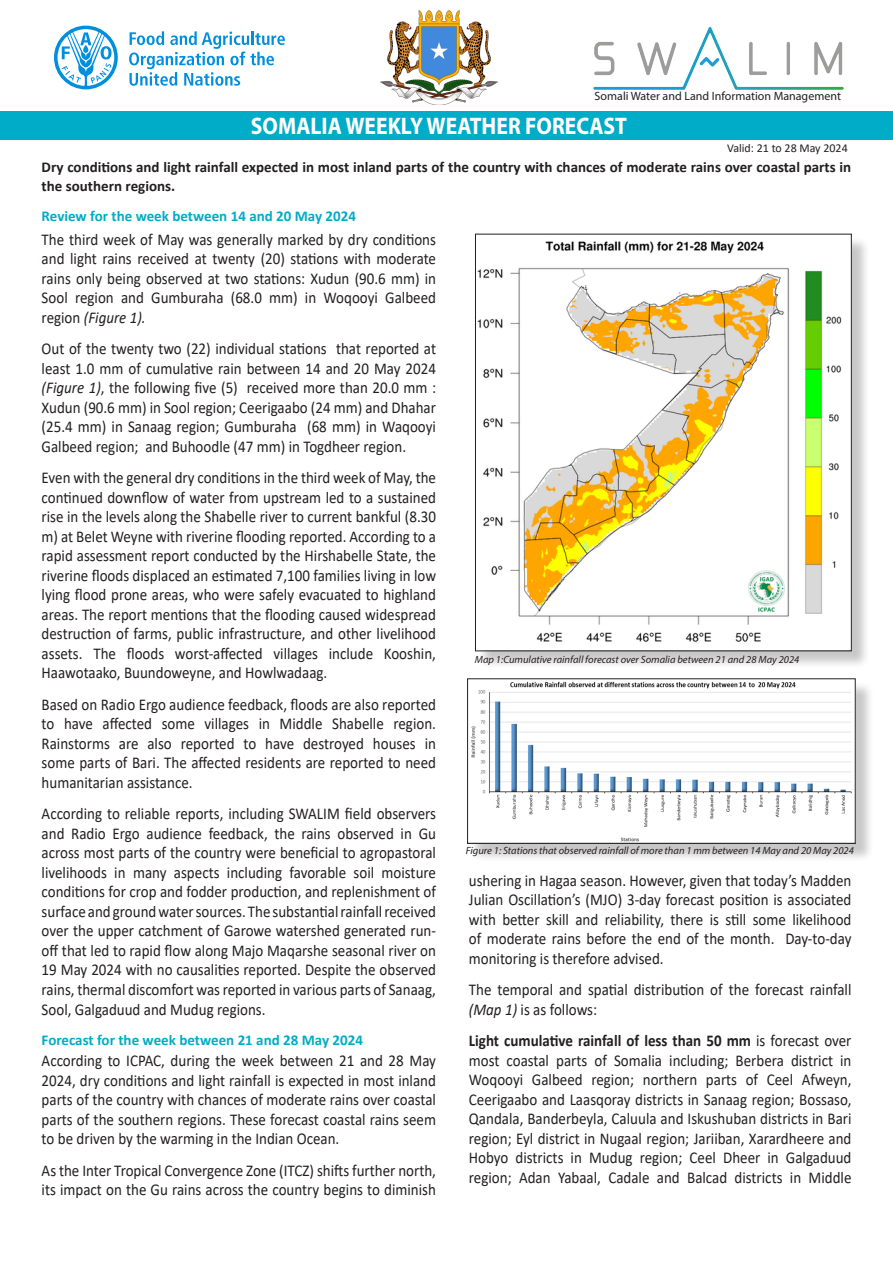
<style>
.page{position:relative;width:893px;height:1263px;background:#fff}
.page>*{position:absolute;margin:0;border:0;box-sizing:border-box;transform-origin:0 0}
.t1{font:700 24px "Myriad Pro";color:#fff;scale:.9 1}
.t2{font:16.5px/19.5px "Calibri";color:#231f20;text-align:justify;scale:.91 1}
.t3{font:700 15px/19.5px "Calibri";color:#231f20}
.t4{font:700 15px "Calibri";color:#00acc8}
.t5{font:12px "Myriad Pro";color:#231f20}
.t6{font:12px "Calibri";color:#231f20}
.t7{font:italic 10.5px "Myriad Pro";color:#231f20}
.s1{font-style:italic}
.s2{font-weight:700}
</style>
<div class="page">
<img style="left:593px;top:28px;width:250px;height:61px">
<div style="left:0;top:111px;width:893px;height:29px;background:#00acc8"></div>
<img style="left:380px;top:10px;width:118px;height:95px">
<svg style="left:54px;top:26px;width:64px;height:63px"></svg>
<svg style="left:129px;top:31px;width:156px;height:55px"></svg>
<div style="left:478px;top:236px;width:392px;height:434px;background:#231f20;opacity:.25"></div>
<img style="left:477px;top:236px;width:372px;height:413px">
<div style="left:470px;top:681px;width:404px;height:181px;background:#231f20;opacity:.25"></div>
<img style="left:470px;top:681px;width:383px;height:160px">
<p class="t5" style="left:595px;top:88px;width:248px">Somali Water and Land Information Management</p>
<p class="t1" style="left:251px;top:110px;width:419px">SOMALIA WEEKLY WEATHER FORECAST</p>
<p class="t6" style="left:727px;top:140px;width:122px">Valid: 21 to 28 May 2024</p>
<p class="t3" style="left:42px;top:157px;width:811px">Dry conditions and light rainfall expected in most inland parts of the country with chances of moderate rains over coastal parts in the southern regions.</p>
<p class="t4" style="left:42px;top:205px;width:316px">Review for the week between 14 and 20 May 2024</p>
<p class="t2" style="left:42px;top:229px;width:435px">The third week of May was generally marked by dry conditions and light rains received at twenty (20) stations with moderate rains only being observed at two stations: Xudun (90.6 mm) in Sool region and Gumburaha (68.0 mm) in Woqooyi Galbeed region <span class="s1">(Figure 1).</span></p>
<p class="t2" style="left:42px;top:339px;width:435px">Out of the twenty two (22) individual stations that reported at least 1.0 mm of cumulative rain between 14 and 20 May 2024 <span class="s1">(Figure 1)</span>, the following five (5) received more than 20.0 mm :<br>Xudun (90.6 mm) in Sool region; Ceerigaabo (24 mm) and Dhahar (25.4 mm) in Sanaag region; Gumburaha (68 mm) in Waqooyi Galbeed region; and Buhoodle (47 mm) in Togdheer region.</p>
<p class="t2" style="left:42px;top:468px;width:435px">Even with the general dry conditions in the third week of May, the continued downflow of water from upstream led to a sustained rise in the levels along the Shabelle river to current bankful (8.30 m) at Belet Weyne with riverine flooding reported. According to a rapid assessment report conducted by the Hirshabelle State, the riverine floods displaced an estimated 7,100 families living in low lying flood prone areas, who were safely evacuated to highland areas. The report mentions that the flooding caused widespread destruction of farms, public infrastructure, and other livelihood assets. The floods worst-affected villages include Kooshin, Haawotaako, Buundoweyne, and Howlwadaag.</p>
<p class="t2" style="left:42px;top:694px;width:435px">Based on Radio Ergo audience feedback, floods are also reported to have affected some villages in Middle Shabelle region.<br>Rainstorms are also reported to have destroyed houses in some parts of Bari. The affected residents are reported to need humanitarian assistance.</p>
<p class="t2" style="left:42px;top:804px;width:435px">According to reliable reports, including SWALIM field observers and Radio Ergo audience feedback, the rains observed in Gu across most parts of the country were beneficial to agropastoral livelihoods in many aspects including favorable soil moisture conditions for crop and fodder production, and replenishment of surface and ground water sources. The substantial rainfall received over the upper catchment of Garowe watershed generated run&shy;off that led to rapid flow along Majo Maqarshe seasonal river on 19 May 2024 with no causalities reported. Despite the observed rains, thermal discomfort was reported in various parts of Sanaag, Sool, Galgaduud and Mudug regions.</p>
<p class="t4" style="left:42px;top:1029px;width:323px">Forecast for the week between 21 and 28 May 2024</p>
<p class="t2" style="left:42px;top:1050px;width:435px">According to ICPAC, during the week between 21 and 28 May 2024, dry conditions and light rainfall is expected in most inland parts of the country with chances of moderate rains over coastal parts of the southern regions. These forecast coastal rains seem to be driven by the warming in the Indian Ocean.</p>
<p class="t2" style="left:42px;top:1160px;width:435px">As the Inter Tropical Convergence Zone (ITCZ) shifts further north, its impact on the Gu rains across the country begins to diminish</p>
<p class="t7" style="left:475px;top:653px;width:326px">Map 1:Cumulative rainfall forecast over Somalia between 21 and 28 May 2024</p>
<p class="t7" style="left:466px;top:844px;width:390px">Figure 1: Stations that observed rainfall of more than 1 mm between 14 May and 20 May 2024</p>
<p class="t2" style="left:469px;top:870px;width:422px">ushering in Hagaa season. However, given that today’s Madden Julian Oscillation’s (MJO) 3-day forecast position is associated with better skill and reliability, there is still some likelihood of moderate rains before the end of the month. Day-to-day monitoring is therefore advised.</p>
<p class="t2" style="left:469px;top:980px;width:422px">The temporal and spatial distribution of the forecast rainfall <span class="s1">(Map 1)</span> is as follows:</p>
<p class="t2" style="left:469px;top:1031px;width:422px"><span class="s2">Light cumulative rainfall of less than 50 mm</span> is forecast over most coastal parts of Somalia including; Berbera district in Woqooyi Galbeed region; northern parts of Ceel Afweyn, Ceerigaabo and Laasqoray districts in Sanaag region; Bossaso, Qandala, Banderbeyla, Caluula and Iskushuban districts in Bari region; Eyl district in Nugaal region; Jariiban, Xarardheere and Hobyo districts in Mudug region; Ceel Dheer in Galgaduud region; Adan Yabaal, Cadale and Balcad districts in Middle</p>
</div>
